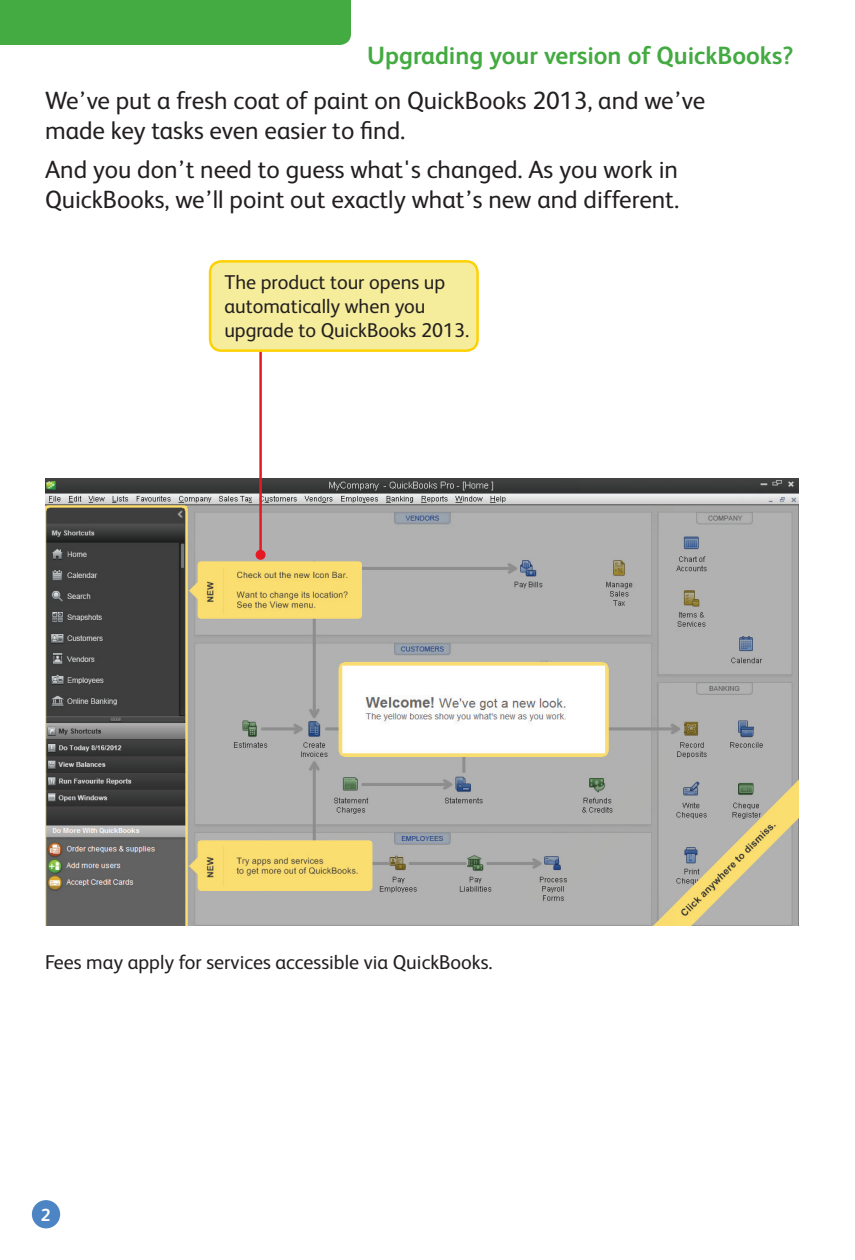
<style>
.page{position:relative;width:855px;height:1260px;background:#fff}
.page>*{position:absolute;margin:0;border:0;box-sizing:border-box;transform-origin:0 0}
.t1{font:25px/30px "FS Albert";color:#231f20}
.t2{font:700 25px "FS Albert";color:#44aa42}
.t3{font:20px/24px "FS Albert";color:#231f20}
.t4{font:700 17.5px "FS Albert";color:#fff}
</style>
<div class="page">
<img style="left:45px;top:479px;width:754px;height:446px">
<div style="left:32px;top:1200px;width:28px;height:28px;background:#4d84c4;border-radius:50%"></div>
<div style="left:0;top:0;width:351px;height:45px;background:#44aa42"></div>
<svg style="left:258px;top:352px;width:169px;height:205px"></svg>
<div style="left:256px;top:550px;width:10px;height:10px;background:#e51a23;border-radius:50%"></div>
<div style="left:210px;top:261px;width:268px;height:90px;background:#f5ed9b;border-radius:11px"></div>
<div style="left:209px;top:260px;width:270px;height:92px;border:2px solid #fed105;border-radius:11px"></div>
<p class="t2" style="left:367px;top:39px;width:428px">Upgrading your version of QuickBooks?</p>
<p class="t1" style="left:45px;top:84px;width:662px">We’ve put a fresh coat of paint on QuickBooks 2013, and we’ve made key tasks even easier to find.</p>
<p class="t1" style="left:45px;top:153px;width:636px">And you don’t need to guess what's changed. As you work in<br>QuickBooks, we’ll point out exactly what’s new and different.</p>
<p class="t3" style="left:224px;top:269px;width:246px">The product tour opens up automatically when you upgrade to QuickBooks 2013.</p>
<p class="t3" style="left:45px;top:950px;width:449px">Fees may apply for services accessible via QuickBooks.</p>
<p class="t4" style="left:41px;top:1203px;width:11px">2</p>
</div>
